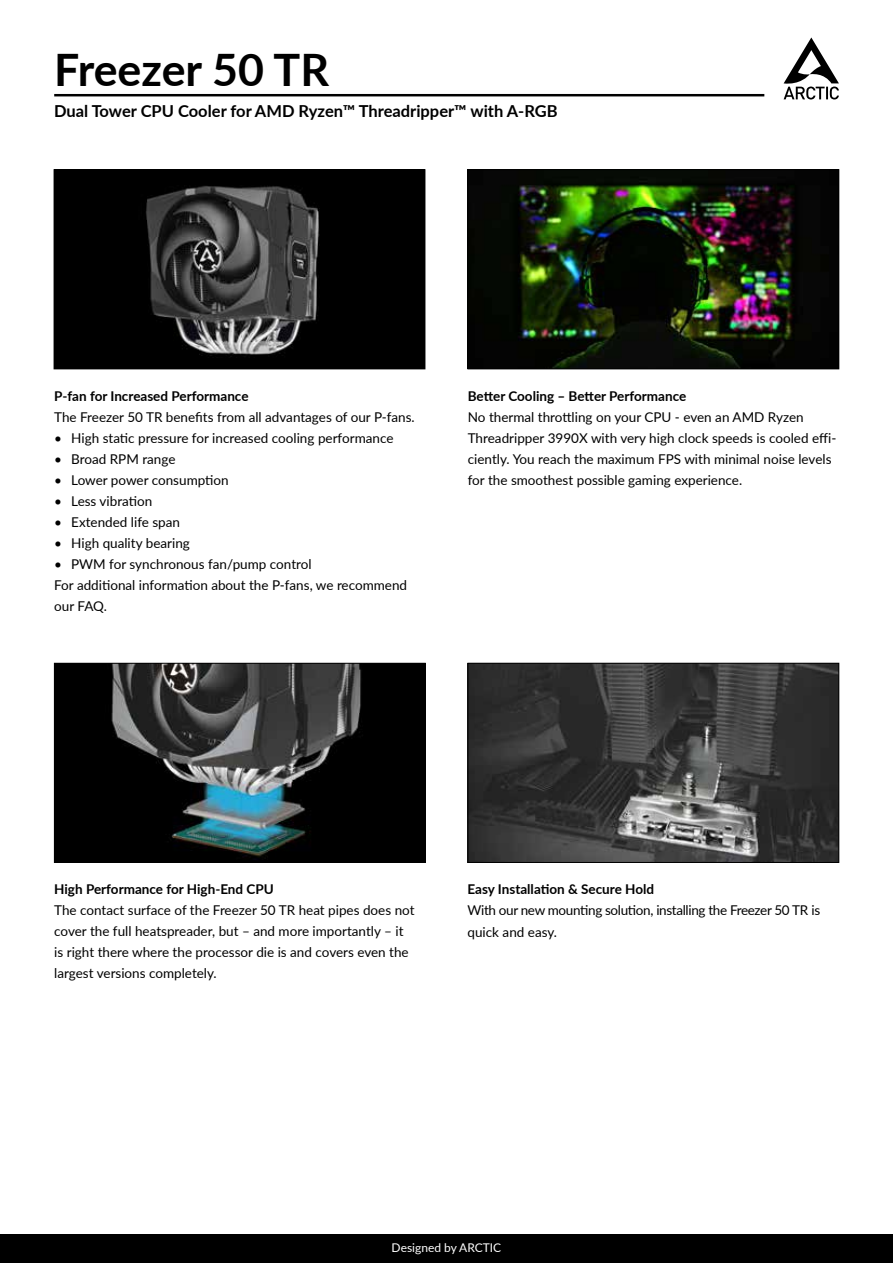
<style>
.page{position:relative;width:893px;height:1263px;background:#fff}
.page>*{position:absolute;margin:0;border:0;box-sizing:border-box;transform-origin:0 0}
.t1{font:700 44.7px "Lato";color:#000}
.t2{font:700 16.5px "Lato";color:#000}
.t3{font:13.5px/21px "Lato";color:#000}
.t4{font:700 13.5px "Lato";color:#000}
.t5{font:13.5px/21px "Lato";letter-spacing:-.025em;color:#000}
.t6{font:12px "Lato";color:#fff}
</style>
<div class="page">
<div style="left:0;top:1234px;width:893px;height:29px;background:#000"></div>
<img style="left:470px;top:172px;width:367px;height:195px">
<div style="left:468px;top:170px;width:371px;height:199px;border:1px solid #000"></div>
<img style="left:56px;top:665px;width:367px;height:195px">
<div style="left:54px;top:663px;width:371px;height:199px;border:1px solid #000"></div>
<svg style="left:784px;top:37px;width:55px;height:62px"></svg>
<img style="left:470px;top:665px;width:367px;height:196px">
<div style="left:468px;top:663px;width:371px;height:200px;border:1px solid #000"></div>
<img style="left:56px;top:172px;width:367px;height:195px">
<div style="left:54px;top:170px;width:371px;height:199px;border:1px solid #000"></div>
<hr style="left:54px;top:94px;width:710px;height:2px;background:#000">
<h1 class="t1" style="left:54px;top:37px;width:276px">Freezer 50 TR</h1>
<p class="t2" style="left:54px;top:99px;width:505px">Dual Tower CPU Cooler for AMD Ryzen™ Threadripper™ with A-RGB</p>
<p class="t4" style="left:54px;top:386px;width:196px">P-fan for Increased Performance</p>
<p class="t3" style="left:54px;top:406px;width:362px">The Freezer 50 TR benefits from all advantages of our P-fans.</p>
<p class="t3" style="left:54px;top:427px;width:341px">• High static pressure for increased cooling performance</p>
<p class="t3" style="left:54px;top:448px;width:123px">• Broad RPM range</p>
<p class="t3" style="left:54px;top:469px;width:176px">• Lower power consumption</p>
<p class="t3" style="left:54px;top:490px;width:100px">• Less vibration</p>
<p class="t3" style="left:54px;top:511px;width:127px">• Extended life span</p>
<p class="t3" style="left:54px;top:532px;width:137px">• High quality bearing</p>
<p class="t3" style="left:54px;top:553px;width:354px">• PWM for synchronous fan/pump control<br>For additional information about the P-fans, we recommend our FAQ.</p>
<p class="t4" style="left:468px;top:386px;width:220px">Better Cooling – Better Performance</p>
<p class="t3" style="left:468px;top:406px;width:370px">No thermal throttling on your CPU - even an AMD Ryzen Threadripper 3990X with very high clock speeds is cooled effi&shy;ciently. You reach the maximum FPS with minimal noise levels for the smoothest possible gaming experience.</p>
<p class="t4" style="left:54px;top:879px;width:221px">High Performance for High-End CPU</p>
<p class="t3" style="left:54px;top:899px;width:362px">The contact surface of the Freezer 50 TR heat pipes does not cover the full heatspreader, but – and more importantly – it is right there where the processor die is and covers even the largest versions completely.</p>
<p class="t4" style="left:468px;top:880px;width:188px">Easy Installation &amp; Secure Hold</p>
<p class="t5" style="left:468px;top:899px;width:354px">With our new mounting solution, installing the Freezer 50 TR is quick and easy.</p>
<p class="t6" style="left:392px;top:1239px;width:111px">Designed by ARCTIC</p>
</div>
